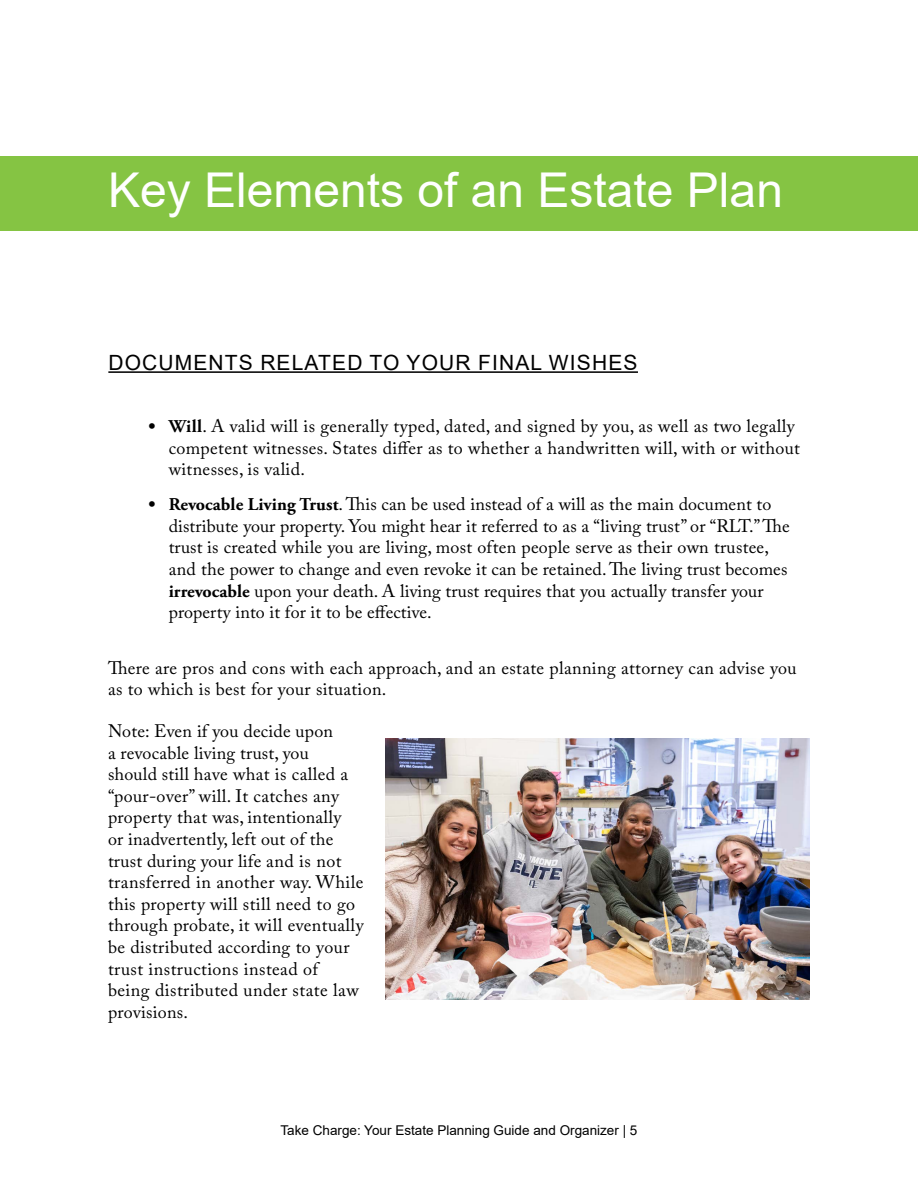
<style>
.page{position:relative;width:918px;height:1188px;background:#fff}
.page>*{position:absolute;margin:0;border:0;box-sizing:border-box;transform-origin:0 0}
.t1{font:48px "Arial";color:#fff}
.t2{font:21px "Arial";letter-spacing:.055em;color:#000}
.t3{font:18px/21.6px "Adobe Caslon Pro";letter-spacing:.015em;color:#000}
.t4{font:13.5px "Arial";color:#000}
.s1{font-family:"Adobe Garamond Pro";font-weight:700}
</style>
<div class="page">
<div style="left:0;top:156px;width:918px;height:74px;background:#85c443"></div>
<hr style="left:108px;top:371px;width:530px;height:2px;background:#000">
<img style="left:385px;top:739px;width:425px;height:261px">
<h1 class="t1" style="left:108px;top:157px;width:677px">Key Elements of an Estate Plan</h1>
<p class="t2" style="left:108px;top:348px;width:531px">DOCUMENTS RELATED TO YOUR FINAL WISHES</p>
<p class="t3" style="left:169px;top:415px;width:633px;text-indent:-20px"><span class="s1">• Will</span>. A valid will is generally typed, dated, and signed by you, as well as two legally competent witnesses. States differ as to whether a handwritten will, with or without witnesses, is valid.</p>
<p class="t3" style="left:169px;top:493px;width:623px;text-indent:-20px"><span class="s1">• Revocable Living Trust</span>. This can be used instead of a will as the main document to distribute your property. You might hear it referred to as a “living trust” or “RLT.” The trust is created while you are living, most often people serve as their own trustee, and the power to change and even revoke it can be retained. The living trust becomes <span class="s1">irrevocable</span> upon your death. A living trust requires that you actually transfer your property into it for it to be effective.</p>
<p class="t3" style="left:108px;top:657px;width:690px">There are pros and cons with each approach, and an estate planning attorney can advise you as to which is best for your situation.</p>
<p class="t3" style="left:108px;top:720px;width:257px">Note: Even if you decide upon<br>a revocable living trust, you<br>should still have what is called a “pour-over” will. It catches any property that was, intentionally<br>or inadvertently, left out of the trust during your life and is not transferred in another way. While this property will still need to go through probate, it will eventually be distributed according to your trust instructions instead of being distributed under state law provisions.</p>
<p class="t4" style="left:281px;top:1121px;width:358px">Take Charge: Your Estate Planning Guide and Organizer | 5</p>
</div>
